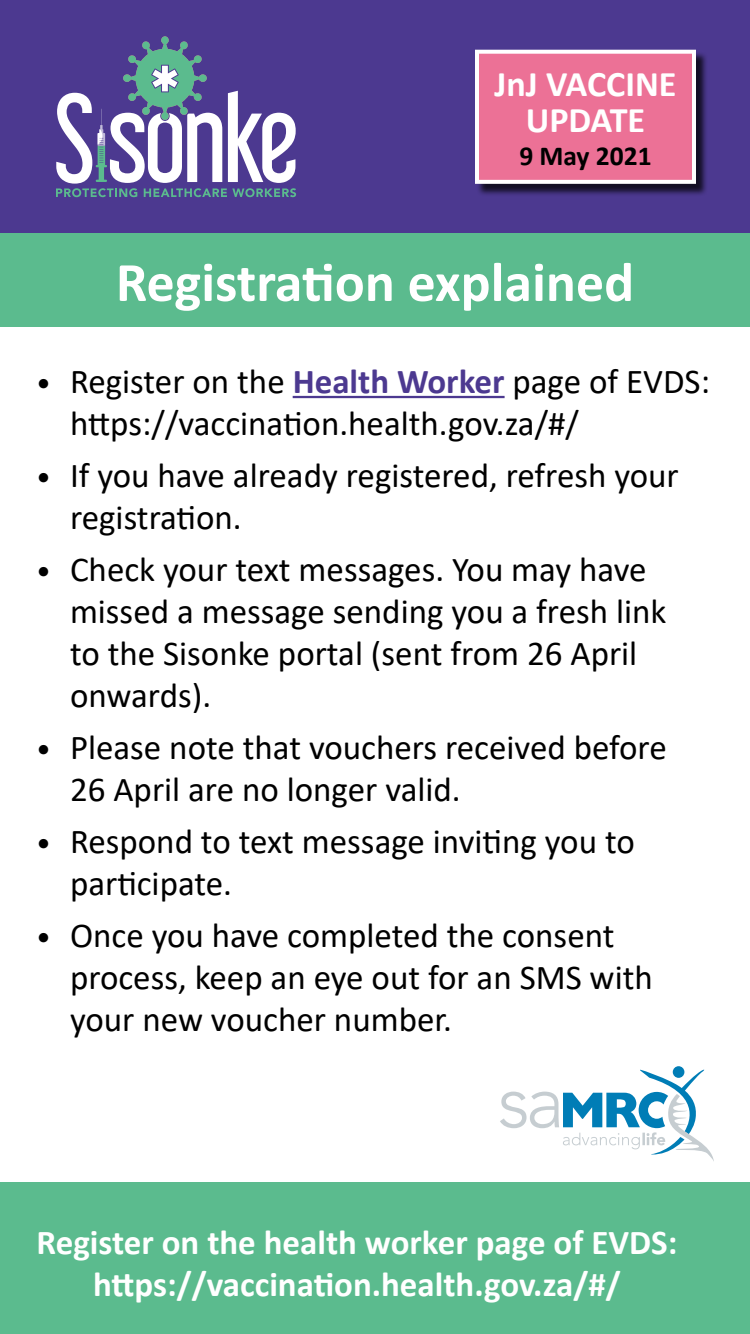
<style>
.page{position:relative;width:750px;height:1334px;background:#fff}
.page>*{position:absolute;margin:0;border:0;box-sizing:border-box;transform-origin:0 0}
.heading{font:700 56px "Calibri";color:#fff}
.t1{font:700 36.2px/36px "Calibri";color:#fff;text-align:center}
.t2{font:35px/42px "Calibri";color:#000}
.t3{font:700 35px/42px "Calibri";color:#fff;text-align:center}
.t4{font:700 27.5px "Calibri";color:#000}
.s1{font-size:30px}
.s2{font-weight:700;color:#4c3990}
</style>
<div class="page">
<div style="left:0;top:0;width:750px;height:233px;background:#4c3990"></div>
<svg style="left:56px;top:36px;width:240px;height:161px"></svg>
<div style="left:0;top:1183px;width:750px;height:151px;background:#5bbb8e"></div>
<div style="left:476px;top:51px;width:232px;height:145px;background:#000;opacity:.75"></div>
<div style="left:477px;top:52px;width:217px;height:130px;background:#ec7196"></div>
<div style="left:475px;top:50px;width:221px;height:134px;border:4px solid #fff"></div>
<svg style="left:500px;top:1068px;width:214px;height:93px"></svg>
<div style="left:673px;top:1066px;width:11px;height:12px;background:#007db6;border-radius:50%"></div>
<div style="left:0;top:233px;width:750px;height:94px;background:#5bbb8e"></div>
<hr style="left:293px;top:396px;width:212px;height:2px;background:#4c3990">
<p class="t1" style="left:495px;top:65px;width:184px">JnJ VACCINE<br>UPDATE</p>
<p class="t4" style="left:519px;top:136px;width:134px">9 May 2021</p>
<p class="heading" style="left:116px;top:243px;width:520px">Registration explained</p>
<p class="t2" style="left:70px;top:360px;width:642px;text-indent:-34px"><span class="s1">•</span> Register on the <span class="s2">Health Worker</span> page of EVDS: https://vaccination.health.gov.za/#/</p>
<p class="t2" style="left:70px;top:454px;width:610px;text-indent:-34px"><span class="s1">•</span> If you have already registered, refresh your registration.</p>
<p class="t2" style="left:70px;top:548px;width:598px;text-indent:-34px"><span class="s1">•</span> Check your text messages. You may have missed a message sending you a fresh link to the Sisonke portal (sent from 26 April onwards).</p>
<p class="t2" style="left:70px;top:726px;width:598px;text-indent:-34px"><span class="s1">•</span> Please note that vouchers received before<br>26 April are no longer valid.</p>
<p class="t2" style="left:70px;top:820px;width:566px;text-indent:-34px"><span class="s1">•</span> Respond to text message inviting you to participate.</p>
<p class="t2" style="left:70px;top:914px;width:584px;text-indent:-34px"><span class="s1">•</span> Once you have completed the consent process, keep an eye out for an SMS with your new voucher number.</p>
<p class="t3" style="left:37px;top:1221px;width:642px">Register on the health worker page of EVDS: https://vaccination.health.gov.za/#/</p>
</div>
